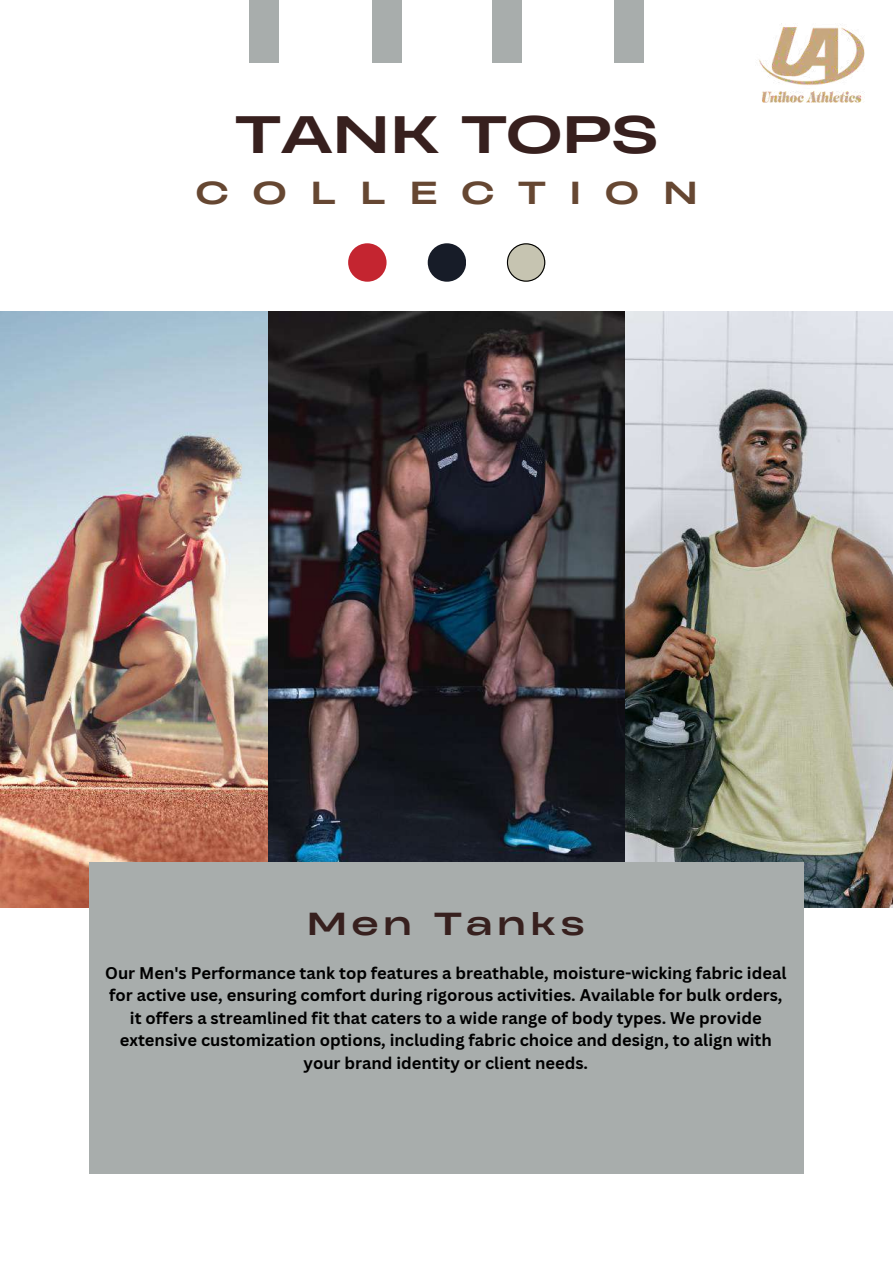
<style>
.page{position:relative;width:893px;height:1264px;background:#fff}
.page>*{position:absolute;margin:0;border:0;box-sizing:border-box;transform-origin:0 0}
.t1{font:49.5px "Heading Now 94";color:#37201e}
.t2{font:30px "Heading Now 94";letter-spacing:.8em;color:#664732}
.t3{font:30px "Heading Now 94";letter-spacing:.15em;color:#37201e}
.t4{font:700 16.5px/22.5px "Canva Sans";color:#000;text-align:center}
</style>
<div class="page">
<img style="left:0;top:311px;width:268px;height:596px">
<img style="left:624px;top:311px;width:268px;height:596px">
<img style="left:268px;top:311px;width:356px;height:551px">
<div style="left:89px;top:862px;width:715px;height:312px;background:#a8adac"></div>
<div style="left:348px;top:243px;width:38px;height:39px;background:#c42530;border-radius:50%"></div>
<div style="left:427px;top:243px;width:39px;height:39px;background:#171c28;border-radius:50%"></div>
<svg style="left:507px;top:243px;width:38px;height:38px"></svg>
<div style="left:249px;top:0;width:30px;height:63px;background:#a8adac"></div>
<div style="left:372px;top:0;width:29px;height:63px;background:#a8adac"></div>
<div style="left:492px;top:0;width:29px;height:63px;background:#a8adac"></div>
<div style="left:614px;top:0;width:30px;height:63px;background:#a8adac"></div>
<img style="left:759px;top:23px;width:106px;height:80px">
<h1 class="t1" style="left:236px;top:101px;width:423px">TANK TOPS</h1>
<h2 class="t2" style="left:196px;top:172px;width:503px">COLLECTION</h2>
<h2 class="t3" style="left:307px;top:903px;width:279px">Men Tanks</h2>
<p class="t4" style="left:105px;top:961px;width:682px">Our Men's Performance tank top features a breathable, moisture-wicking fabric ideal for active use, ensuring comfort during rigorous activities. Available for bulk orders, it offers a streamlined fit that caters to a wide range of body types. We provide extensive customization options, including fabric choice and design, to align with your brand identity or client needs.</p>
</div>
